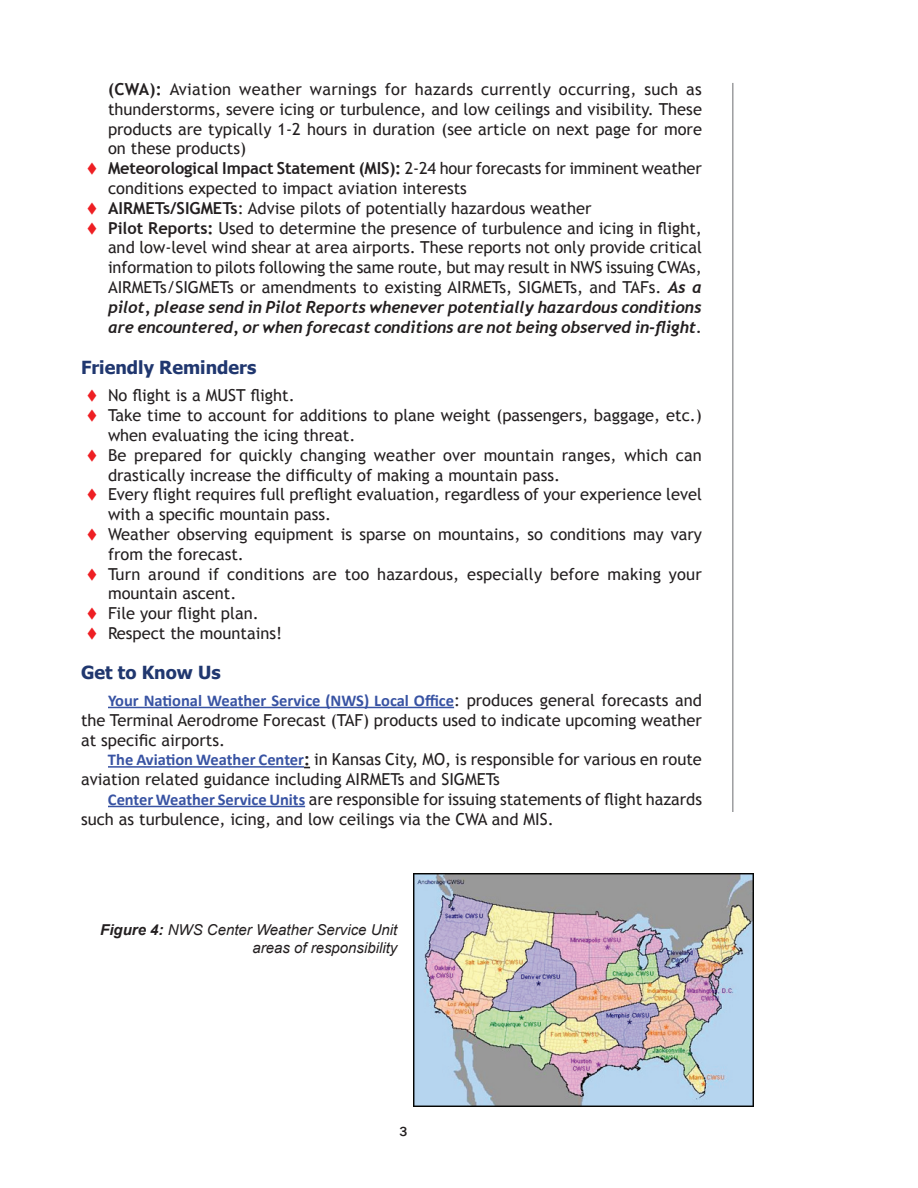
<style>
.page{position:relative;width:918px;height:1188px;background:#fff}
.page>*{position:absolute;margin:0;border:0;box-sizing:border-box;transform-origin:0 0}
.t1{font:700 18px "Tahoma";color:#20376f}
.t2{font:16.5px/19.8px "Trebuchet MS";color:#231f20}
.t3{font:italic 700 16.5px/19.8px "Trebuchet";letter-spacing:-.005em;color:#231f20}
.t4{font:700 16.5px "Calibri";color:#3853a3}
.t5{font:italic 15px/18px "Arial";color:#231f20;text-align:right}
.t6{font:500 13.5px "Franklin Gothic";color:#231f20}
.s1{font-weight:700}
.s2{font-family:"Trebuchet";font-weight:700;font-style:italic}
.s3{font-family:"Trebuchet MS";font-weight:400;color:#231f20}
.s4{font-family:"Calibri";font-weight:700;color:#3853a3}
</style>
<div class="page">
<hr style="left:733px;top:83px;width:1px;height:996px;background:#6c6d70">
<div style="left:733px;top:812px;width:37px;height:324px;background:#fff"></div>
<img style="left:414px;top:874px;width:340px;height:233px">
<hr style="left:108px;top:707px;width:346px;height:1px;background:#3853a3">
<hr style="left:108px;top:766px;width:196px;height:2px;background:#3853a3">
<hr style="left:108px;top:806px;width:197px;height:1px;background:#3853a3">
<p class="t2" style="left:108px;top:80px;width:595px"><span class="s1">(CWA):</span> Aviation weather warnings for hazards currently occurring, such as thunderstorms, severe icing or turbulence, and low ceilings and visibility. These products are typically 1-2 hours in duration (see article on next page for more on these products)<br><span class="s1">Meteorological Impact Statement (MIS):</span> 2-24 hour forecasts for imminent weather conditions expected to impact aviation interests<br><span class="s1">AIRMETs/SIGMETs</span>: Advise pilots of potentially hazardous weather<br><span class="s1">Pilot Reports:</span> Used to determine the presence of turbulence and icing in flight, and low-level wind shear at area airports. These reports not only provide critical information to pilots following the same route, but may result in NWS issuing CWAs, AIRMETs/SIGMETs or amendments to existing AIRMETs, SIGMETs, and TAFs. <span class="s2">As a</span></p>
<p class="t3" style="left:108px;top:297px;width:595px">pilot, please send in Pilot Reports whenever potentially hazardous conditions are encountered, or when forecast conditions are not being observed in-flight.</p>
<p class="t1" style="left:81px;top:355px;width:177px">Friendly Reminders</p>
<p class="t2" style="left:108px;top:386px;width:596px">No flight is a MUST flight.<br>Take time to account for additions to plane weight (passengers, baggage, etc.) when evaluating the icing threat.<br>Be prepared for quickly changing weather over mountain ranges, which can drastically increase the difficulty of making a mountain pass.<br>Every flight requires full preflight evaluation, regardless of your experience level with a specific mountain pass.<br>Weather observing equipment is sparse on mountains, so conditions may vary from the forecast.<br>Turn around if conditions are too hazardous, especially before making your mountain ascent.<br>File your flight plan.<br>Respect the mountains!</p>
<p class="t1" style="left:81px;top:659px;width:141px">Get to Know Us</p>
<p class="t4" style="left:108px;top:690px;width:595px">Your National Weather Service (NWS) Local Office<span class="s3">: produces general forecasts and</span></p>
<p class="t2" style="left:81px;top:710px;width:622px">the Terminal Aerodrome Forecast (TAF) products used to indicate upcoming weather at specific airports.</p>
<p class="t2" style="left:81px;top:750px;width:622px;text-indent:27px"><span class="s4">The Aviation Weather Center</span><span class="s1">:</span> in Kansas City, MO, is responsible for various en route aviation related guidance including AIRMETs and SIGMETs</p>
<p class="t2" style="left:81px;top:790px;width:623px;text-indent:27px"><span class="s4">Center Weather Service Units</span> are responsible for issuing statements of flight hazards such as turbulence, icing, and low ceilings via the CWA and MIS.</p>
<p class="t5" style="left:100px;top:921px;width:299px"><span class="s1">Figure 4:</span> NWS Center Weather Service Unit areas of responsibility</p>
<p class="t6" style="left:400px;top:1123px;width:9px">3</p>
</div>
